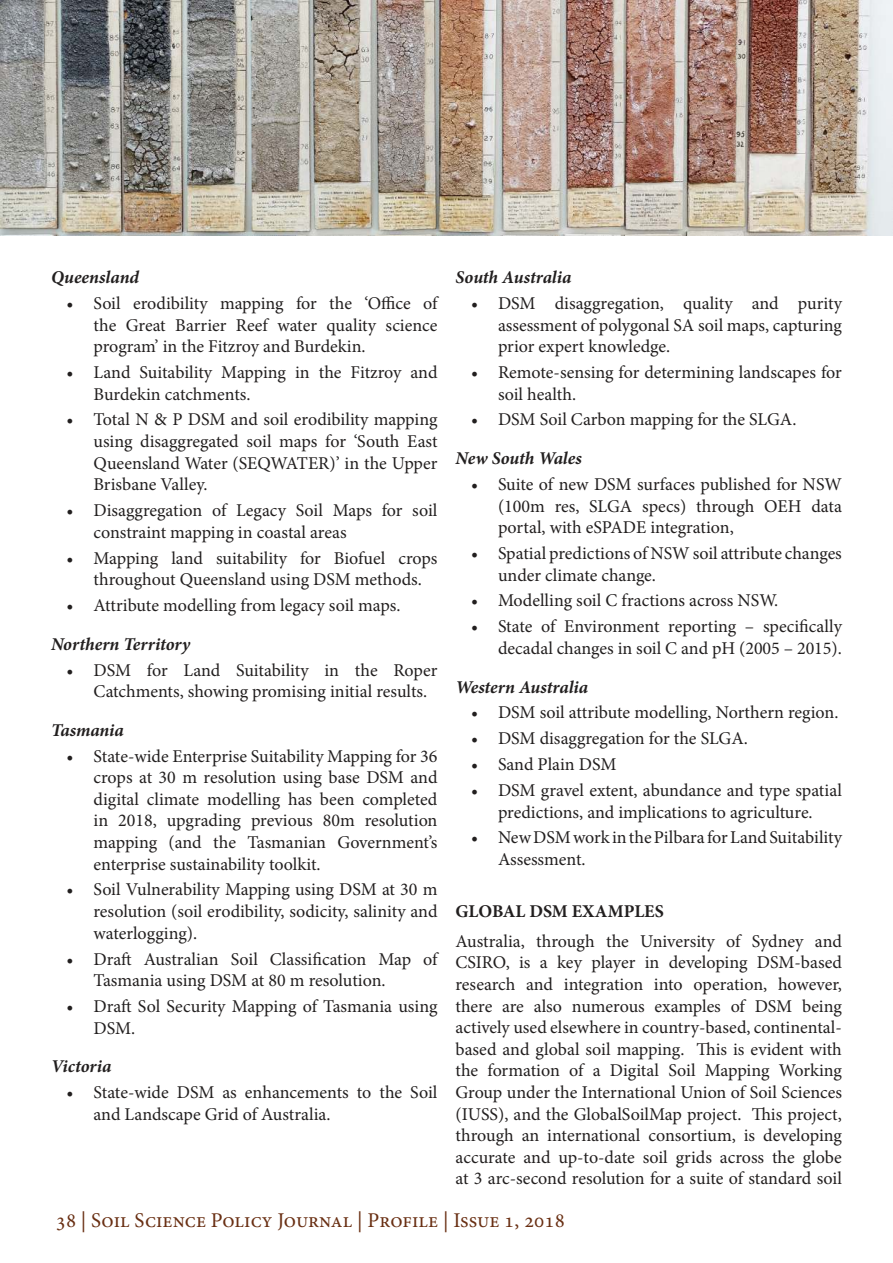
<style>
.page{position:relative;width:893px;height:1263px;background:#fff}
.page>*{position:absolute;margin:0;border:0;box-sizing:border-box;transform-origin:0 0}
.t1{font:21px "Minion Pro";color:#692f13}
.t2{font:18px/21.6px "Minion Pro";color:#221f1f}
.t3{font:italic 700 18px "Minion Pro";letter-spacing:-.005em;color:#221f1f}
.t4{font:700 18px "Minion Pro";color:#221f1f}
</style>
<div class="page">
<img style="left:0;top:0;width:893px;height:235px">
<p class="t3" style="left:51px;top:270px;width:90px">Queensland</p>
<p class="t2" style="left:94px;top:294px;width:345px;text-align:justify;text-indent:-27px">• Soil erodibility mapping for the ‘Office of the Great Barrier Reef water quality science program’ in the Fitzroy and Burdekin.</p>
<p class="t2" style="left:94px;top:363px;width:345px;text-indent:-27px">• Land Suitability Mapping in the Fitzroy and<br>Burdekin catchments.</p>
<p class="t2" style="left:94px;top:410px;width:345px;text-align:justify;text-indent:-27px">• Total N &amp; P DSM and soil erodibility mapping using disaggregated soil maps for ‘South East Queensland Water (SEQWATER)’ in the Upper Brisbane Valley.</p>
<p class="t2" style="left:94px;top:501px;width:345px;text-indent:-27px">• Disaggregation of Legacy Soil Maps for soil constraint mapping in coastal areas</p>
<p class="t2" style="left:94px;top:548px;width:345px;text-indent:-27px">• Mapping land suitability for Biofuel crops throughout Queensland using DSM methods.</p>
<p class="t2" style="left:67px;top:596px;width:336px">• Attribute modelling from legacy soil maps.</p>
<p class="t3" style="left:51px;top:637px;width:141px">Northern Territory</p>
<p class="t2" style="left:94px;top:660px;width:345px;text-indent:-27px">• DSM for Land Suitability in the Roper<br>Catchments, showing promising initial results.</p>
<p class="t3" style="left:51px;top:723px;width:74px">Tasmania</p>
<p class="t2" style="left:94px;top:746px;width:345px;text-align:justify;text-indent:-27px">• State-wide Enterprise Suitability Mapping for 36 crops at 30 m resolution using base DSM and digital climate modelling has been completed in 2018, upgrading previous 80m resolution mapping (and the Tasmanian Government’s enterprise sustainability toolkit.</p>
<p class="t2" style="left:94px;top:880px;width:345px;text-align:justify;text-indent:-27px">• Soil Vulnerability Mapping using DSM at 30 m resolution (soil erodibility, sodicity, salinity and waterlogging).</p>
<p class="t2" style="left:94px;top:949px;width:345px;text-indent:-27px">• Draft Australian Soil Classification Map of<br>Tasmania using DSM at 80 m resolution.</p>
<p class="t2" style="left:94px;top:997px;width:345px;text-indent:-27px">• Draft Sol Security Mapping of Tasmania using<br>DSM.</p>
<p class="t3" style="left:51px;top:1059px;width:62px">Victoria</p>
<p class="t2" style="left:94px;top:1083px;width:345px;text-indent:-27px">• State-wide DSM as enhancements to the Soil and Landscape Grid of Australia.</p>
<p class="t3" style="left:455px;top:270px;width:117px">South Australia</p>
<p class="t2" style="left:498px;top:294px;width:345px;text-align:justify;text-indent:-27px">• DSM disaggregation, quality and purity assessment of polygonal SA soil maps, capturing prior expert knowledge.</p>
<p class="t2" style="left:498px;top:363px;width:345px;text-indent:-27px">• Remote-sensing for determining landscapes for soil health.</p>
<p class="t2" style="left:471px;top:410px;width:327px">• DSM Soil Carbon mapping for the SLGA.</p>
<p class="t3" style="left:455px;top:451px;width:128px">New South Wales</p>
<p class="t2" style="left:498px;top:475px;width:345px;text-align:justify;text-indent:-27px">• Suite of new DSM surfaces published for NSW (100m res, SLGA specs) through OEH data portal, with eSPADE integration,</p>
<p class="t2" style="left:498px;top:544px;width:345px;text-indent:-27px">• Spatial predictions of NSW soil attribute changes under climate change.</p>
<p class="t2" style="left:471px;top:591px;width:309px">• Modelling soil C fractions across NSW.</p>
<p class="t2" style="left:471px;top:617px;width:372px;text-align:right">• State of Environment reporting – specifically decadal changes in soil C and pH (2005 – 2015).</p>
<p class="t3" style="left:455px;top:680px;width:134px">Western Australia</p>
<p class="t2" style="left:471px;top:703px;width:369px">• DSM soil attribute modelling, Northern region.</p>
<p class="t2" style="left:471px;top:729px;width:278px">• DSM disaggregation for the SLGA.</p>
<p class="t2" style="left:471px;top:755px;width:147px">• Sand Plain DSM</p>
<p class="t2" style="left:471px;top:781px;width:372px;text-align:center">• DSM gravel extent, abundance and type spatial predictions, and implications to agriculture.</p>
<p class="t2" style="left:498px;top:828px;width:345px;text-indent:-27px">• New DSM work in the Pilbara for Land Suitability<br>Assessment.</p>
<p class="t4" style="left:455px;top:904px;width:210px">GLOBAL DSM EXAMPLES</p>
<p class="t2" style="left:455px;top:931px;width:388px;text-align:justify">Australia, through the University of Sydney and CSIRO, is a key player in developing DSM-based research and integration into operation, however, there are also numerous examples of DSM being actively used elsewhere in country-based, continental&shy;based and global soil mapping. This is evident with the formation of a Digital Soil Mapping Working Group under the International Union of Soil Sciences (IUSS), and the GlobalSoilMap project. This project, through an international consortium, is developing accurate and up-to-date soil grids across the globe at 3 arc-second resolution for a suite of standard soil</p>
<p class="t1" style="left:56px;top:1212px;width:511px">38 | Soil Science Policy Journal | Profile | Issue 1, 2018</p>
</div>
